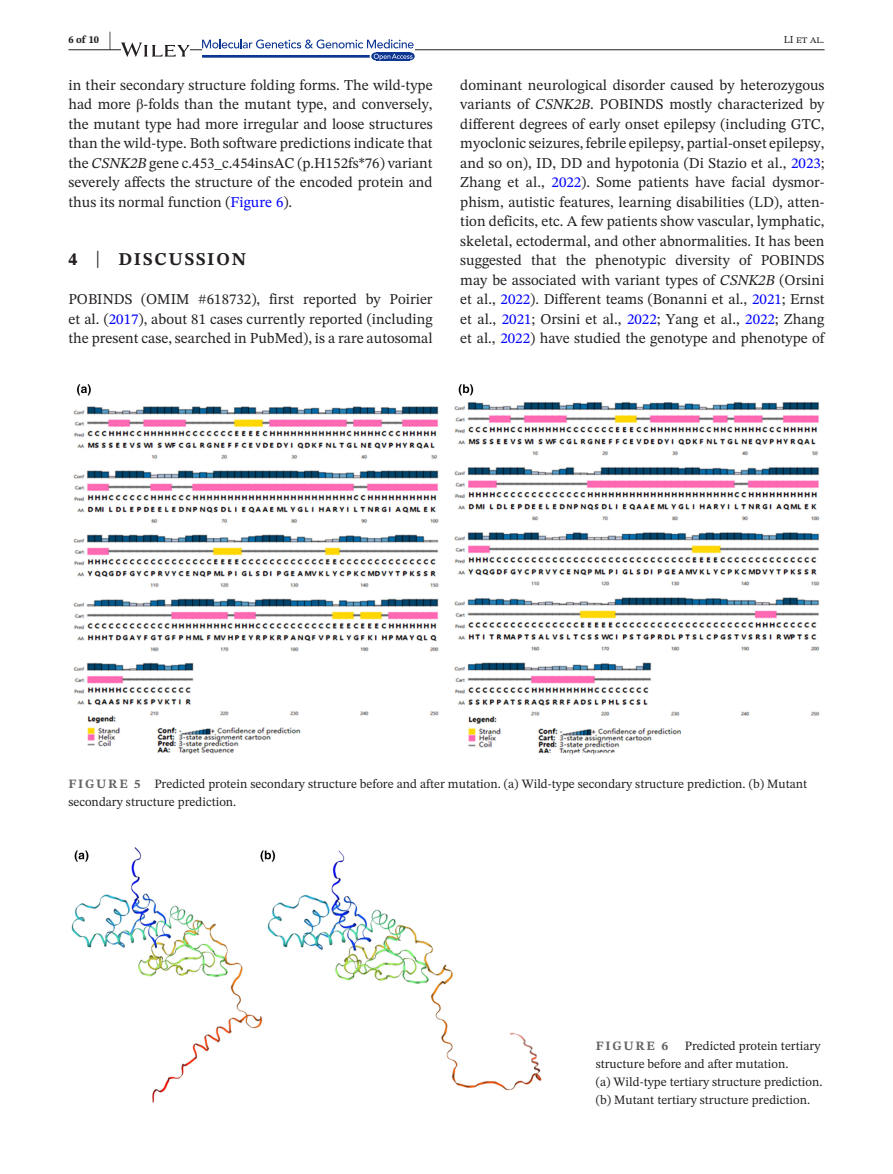
<style>
.page{position:relative;width:893px;height:1174px;background:#fff}
.page>*{position:absolute;margin:0;border:0;box-sizing:border-box;transform-origin:0 0}
.t1{font:700 18px "STIX Two Text";letter-spacing:.1em;color:#231f20}
.t2{font:15px/19.5px "STIX Two Text";color:#231f20;text-align:justify}
.t3{font:12.75px/18px "STIX Two Text";color:#231f20}
.t4{font:700 12.75px "STIX Two Text";letter-spacing:.14em;color:#636366}
.t5{font:10.5px "STIX Two Text";color:#231f20}
.t6{font:700 10.5px "STIX Two Text";color:#231f20}
.s1{font-size:21px}
.s2{font-family:"STIX"}
.s3{font-style:italic}
.s4{color:#00f}
.s5{font-weight:400;font-size:23.7px}
.s6{font-weight:700;color:#636366}
</style>
<div class="page">
<hr style="left:68px;top:49px;width:756px;height:1px;background:#231f20">
<svg style="left:121px;top:43px;width:69px;height:14px"></svg>
<svg style="left:202px;top:39px;width:212px;height:21px"></svg>
<img style="left:73px;top:384px;width:747px;height:371px">
<img style="left:71px;top:847px;width:471px;height:256px">
<p class="t6" style="left:68px;top:32px;width:44px">6 of 10 <span class="s1">|</span></p>
<p class="t5" style="left:784px;top:32px;width:42px">LI et al.</p>
<p class="t2" style="left:68px;top:75px;width:366px">in their secondary structure folding forms. The wild-type had more <span class="s2">β</span>-folds than the mutant type, and conversely, the mutant type had more irregular and loose structures than the wild-type. Both software predictions indicate that the <span class="s3">CSNK2B</span> gene c.453_c.454insAC (p.H152fs*76) variant severely affects the structure of the encoded protein and thus its normal function (<span class="s4">Figure 6</span>).</p>
<p class="t2" style="left:460px;top:75px;width:366px">dominant neurological disorder caused by heterozygous variants of <span class="s3">CSNK2B</span>. POBINDS mostly characterized by different degrees of early onset epilepsy (including GTC, myoclonic seizures, febrile epilepsy, partial-onset epilepsy, and so on), ID, DD and hypotonia (Di Stazio et al., <span class="s4">2023</span>; Zhang et al., <span class="s4">2022</span>). Some patients have facial dysmor&shy;phism, autistic features, learning disabilities (LD), atten&shy;tion deficits, etc. A few patients show vascular, lymphatic, skeletal, ectodermal, and other abnormalities. It has been suggested that the phenotypic diversity of POBINDS may be associated with variant types of <span class="s3">CSNK2B</span> (Orsini et al., <span class="s4">2022</span>). Different teams (Bonanni et al., <span class="s4">2021</span>; Ernst et al., <span class="s4">2021</span>; Orsini et al., <span class="s4">2022</span>; Yang et al., <span class="s4">2022</span>; Zhang et al., <span class="s4">2022</span>) have studied the genotype and phenotype of</p>
<p class="t1" style="left:68px;top:246px;width:179px">4 <span class="s5">|</span> DISCUSSION</p>
<p class="t2" style="left:68px;top:289px;width:366px">POBINDS (OMIM #618732), first reported by Poirier et al. (<span class="s4">2017</span>), about 81 cases currently reported (including the present case, searched in PubMed), is a rare autosomal</p>
<p class="t3" style="left:68px;top:774px;width:740px"><span class="s6">FIGURE 5</span> Predicted protein secondary structure before and after mutation. (a) Wild-type secondary structure prediction. (b) Mutant secondary structure prediction.</p>
<p class="t3" style="left:596px;top:1036px;width:228px;text-indent:89px">Predicted protein tertiary structure before and after mutation.<br>(a) Wild-type tertiary structure prediction. (b) Mutant tertiary structure prediction.</p>
<p class="t4" style="left:596px;top:1036px;width:74px">FIGURE 6</p>
</div>
